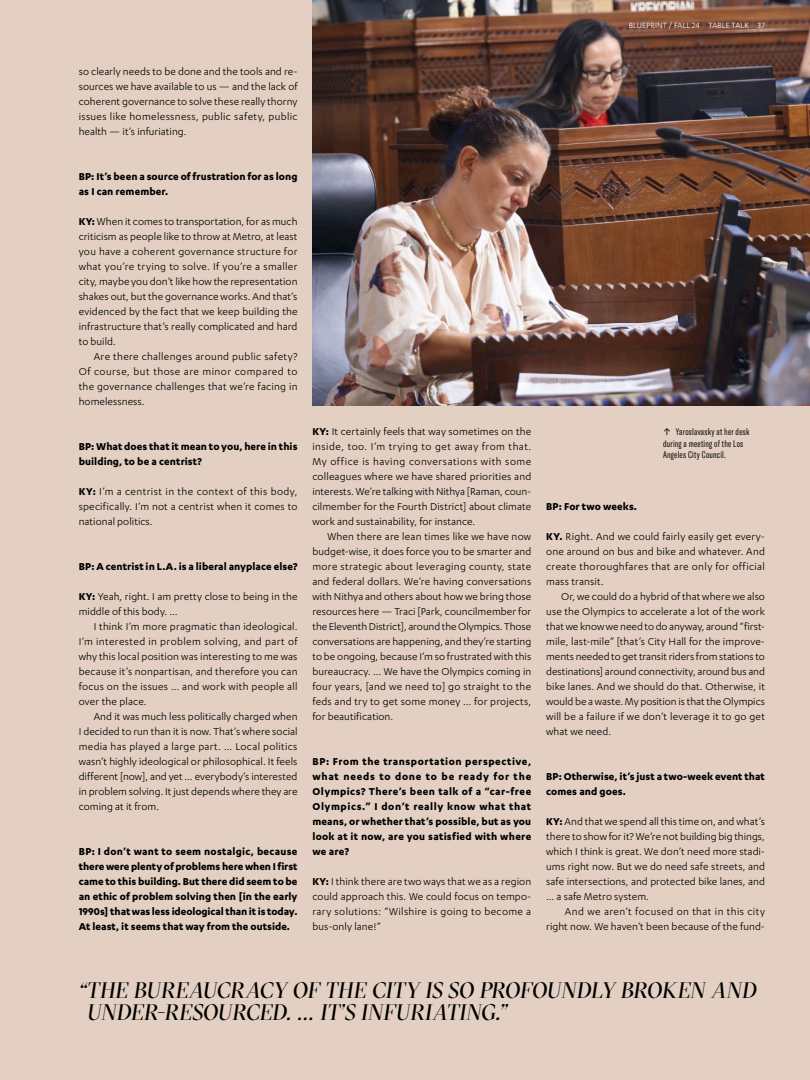
<style>
.page{position:relative;width:810px;height:1080px;background:#e3d0c2}
.page>*{position:absolute;margin:0;border:0;box-sizing:border-box;transform-origin:0 0}
.t1{font:italic 22.5px/22.5px "GT Sectra Display";letter-spacing:.01em;color:#000}
.t2{font:11.5px/15px "Karbon";letter-spacing:.01em;color:#000;text-align:justify}
.t3{font:700 11.5px/15px "Karbon";letter-spacing:.005em;color:#000}
.t4{font:300 extra-condensed 9.38px/11.2px "GT America";letter-spacing:.025em;color:#000}
.t5{font:8.75px "Karbon";letter-spacing:.01em;color:#fff}
.s1{font-weight:700}
.s2{font-family:"Inter";font-weight:400;font-stretch:normal}
</style>
<div class="page">
<img style="left:312px;top:0;width:498px;height:406px">
<p class="t5" style="left:629px;top:21px;width:138px">BLUEPRINT / FALL 24 TABLE TALK 37</p>
<p class="t2" style="left:79px;top:64px;width:220px">so clearly needs to be done and the tools and re&shy;sources we have available to us — and the lack of coherent governance to solve these really thorny issues like homelessness, public safety, public health — it’s infuriating.</p>
<p class="t3" style="left:79px;top:169px;width:220px">BP: It’s been a source of frustration for as long as I can remember.</p>
<p class="t2" style="left:79px;top:214px;width:220px"><span class="s1">KY:</span> When it comes to transportation, for as much criticism as people like to throw at Metro, at least you have a coherent governance structure for what you’re trying to solve. If you’re a smaller city, maybe you don’t like how the representation shakes out, but the governance works. And that’s evidenced by the fact that we keep building the infrastructure that’s really complicated and hard to build.</p>
<p class="t2" style="left:79px;top:349px;width:220px;text-indent:15px">Are there challenges around public safety?<br>Of course, but those are minor compared to the governance challenges that we’re facing in homelessness.</p>
<p class="t3" style="left:79px;top:439px;width:220px">BP: What does that it mean to you, here in this building, to be a centrist?</p>
<p class="t2" style="left:79px;top:484px;width:220px"><span class="s1">KY:</span> I’m a centrist in the context of this body, specifically. I’m not a centrist when it comes to national politics.</p>
<p class="t3" style="left:79px;top:559px;width:220px">BP: A centrist in L.A. is a liberal anyplace else?</p>
<p class="t2" style="left:79px;top:589px;width:220px"><span class="s1">KY:</span> Yeah, right. I am pretty close to being in the middle of this body. …</p>
<p class="t2" style="left:79px;top:619px;width:220px;text-indent:15px">I think I’m more pragmatic than ideological.<br>I’m interested in problem solving, and part of why this local position was interesting to me was because it’s nonpartisan, and therefore you can focus on the issues … and work with people all over the place.</p>
<p class="t2" style="left:79px;top:709px;width:220px;text-indent:15px">And it was much less politically charged when I decided to run than it is now. That’s where social media has played a large part. … Local politics wasn’t highly ideological or philosophical. It feels different [now], and yet … everybody’s interested in problem solving. It just depends where they are coming at it from.</p>
<p class="t3" style="left:79px;top:843px;width:220px;text-align:justify">BP: I don’t want to seem nostalgic, because there were plenty of problems here when I first came to this building. But there did seem to be an ethic of problem solving then [in the early 1990s] that was less ideological than it is today.<br>At least, it seems that way from the outside.</p>
<p class="t2" style="left:312px;top:424px;width:220px"><span class="s1">KY:</span> It certainly feels that way sometimes on the inside, too. I’m trying to get away from that.<br>My office is having conversations with some colleagues where we have shared priorities and interests. We’re talking with Nithya [Raman, coun&shy;cilmember for the Fourth District] about climate work and sustainability, for instance.</p>
<p class="t2" style="left:312px;top:529px;width:220px;text-indent:15px">When there are lean times like we have now budget-wise, it does force you to be smarter and more strategic about leveraging county, state and federal dollars. We’re having conversations with Nithya and others about how we bring those resources here — Traci [Park, councilmember for the Eleventh District], around the Olympics. Those conversations are happening, and they’re starting to be ongoing, because I’m so frustrated with this bureaucracy. … We have the Olympics coming in four years, [and we need to] go straight to the feds and try to get some money … for projects, for beautification.</p>
<p class="t3" style="left:312px;top:754px;width:220px;text-align:justify">BP: From the transportation perspective, what needs to done to be ready for the Olympics? There’s been talk of a “car-free Olympics.” I don’t really know what that means, or whether that’s possible, but as you look at it now, are you satisfied with where we are?</p>
<p class="t2" style="left:312px;top:874px;width:220px"><span class="s1">KY:</span> I think there are two ways that we as a region could approach this. We could focus on tempo&shy;rary solutions: “Wilshire is going to become a bus-only lane!”</p>
<p class="t4" style="left:663px;top:426px;width:88px"><span class="s2">↑</span> Yaroslavasky at her desk during a meeting of the Los<br>Angeles City Council.</p>
<p class="t3" style="left:546px;top:499px;width:92px">BP: For two weeks.</p>
<p class="t2" style="left:546px;top:529px;width:220px"><span class="s1">KY.</span> Right. And we could fairly easily get every&shy;one around on bus and bike and whatever. And create thoroughfares that are only for official mass transit.</p>
<p class="t2" style="left:546px;top:589px;width:220px;text-indent:15px">Or, we could do a hybrid of that where we also use the Olympics to accelerate a lot of the work that we know we need to do anyway, around “first&shy;mile, last-mile” [that’s City Hall for the improve&shy;ments needed to get transit riders from stations to destinations] around connectivity, around bus and bike lanes. And we should do that. Otherwise, it would be a waste. My position is that the Olympics will be a failure if we don’t leverage it to go get what we need.</p>
<p class="t3" style="left:546px;top:768px;width:220px">BP: Otherwise, it’s just a two-week event that comes and goes.</p>
<p class="t2" style="left:546px;top:813px;width:220px"><span class="s1">KY:</span> And that we spend all this time on, and what’s there to show for it? We’re not building big things, which I think is great. We don’t need more stadi&shy;ums right now. But we do need safe streets, and safe intersections, and protected bike lanes, and … a safe Metro system.</p>
<p class="t2" style="left:546px;top:903px;width:220px;text-align:right">And we aren’t focused on that in this city right now. We haven’t been because of the fund-</p>
<h1 class="t1" style="left:87px;top:979px;width:671px;text-indent:-9px">“THE BUREAUCRACY OF THE CITY IS SO PROFOUNDLY BROKEN AND<br>UNDER-RESOURCED. … IT’S INFURIATING.”</h1>
</div>
